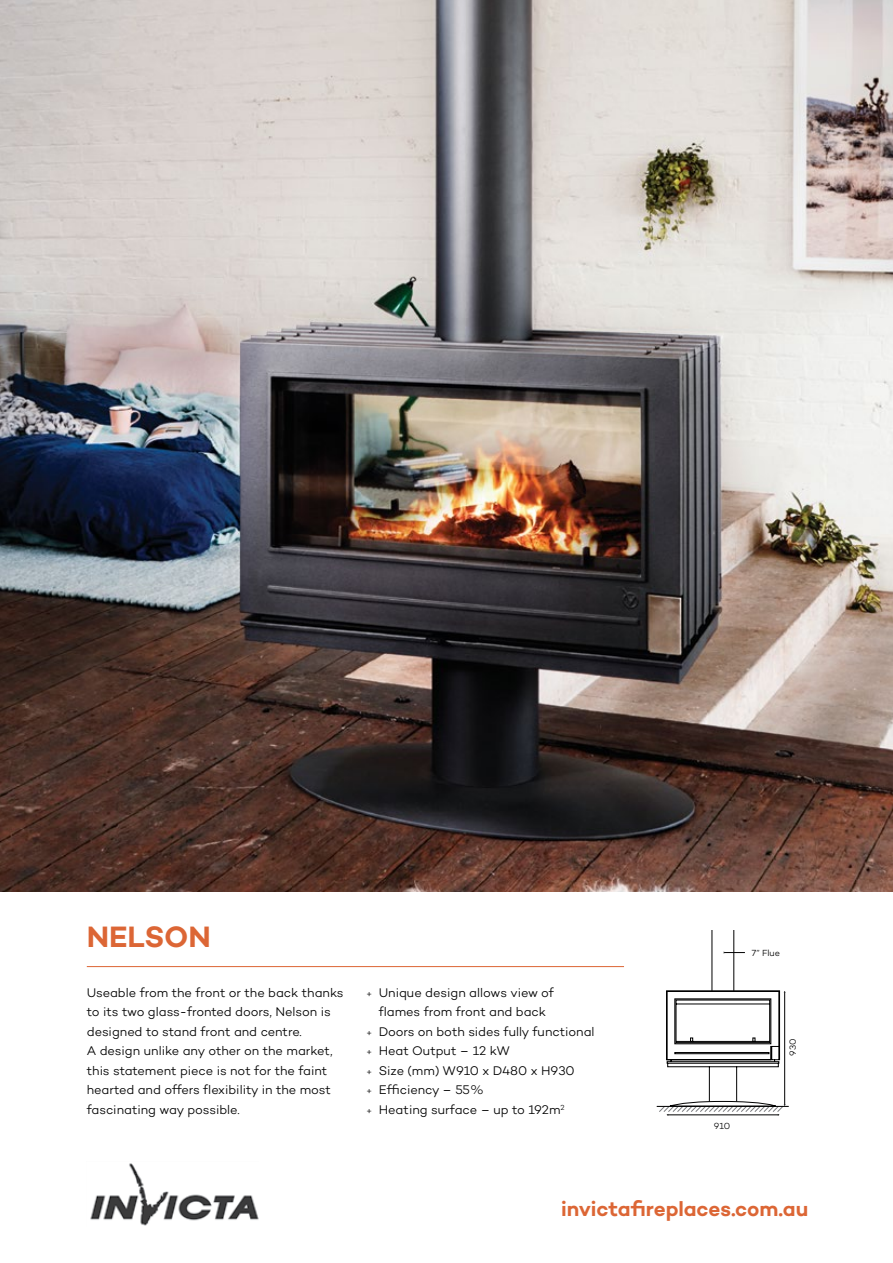
<style>
.page{position:relative;width:893px;height:1263px;background:#fff}
.page>*{position:absolute;margin:0;border:0;box-sizing:border-box;transform-origin:0 0}
.t1{font:600 30px "Campton";color:#dc6635}
.t2{font:600 21px "Campton";letter-spacing:-.005em;color:#dc6635}
.Body{font:300 12.75px/19.5px "Campton";letter-spacing:-.005em;color:#000;text-align:center}
.Body-2{font:300 9px "Campton";color:#000}
.s1{font-size:9px}
</style>
<div class="page">
<hr style="left:712px;top:930px;width:1px;height:61px;background:#000">
<hr style="left:734px;top:930px;width:1px;height:61px;background:#000">
<img style="left:0;top:0;width:893px;height:891px">
<svg style="left:723px;top:951px;width:22px;height:2px"></svg>
<svg style="left:659px;top:990px;width:127px;height:126px"></svg>
<hr style="left:657px;top:1106px;width:132px;height:1px;background:#000">
<img style="left:90px;top:1163px;width:169px;height:63px">
<hr style="left:87px;top:966px;width:537px;height:1px;background:#dc6635">
<h1 class="t1" style="left:87px;top:918px;width:126px">NELSON</h1>
<p class="Body" style="left:87px;top:982px;width:258px;text-align:left">Useable from the front or the back thanks to its two glass-fronted doors, Nelson is designed to stand front and centre.<br>A design unlike any other on the market, this statement piece is not for the faint hearted and offers flexibility in the most fascinating way possible.</p>
<p class="Body" style="left:366px;top:982px;width:189px"><span class="s1">+</span> Unique design allows view of flames from front and back</p>
<p class="Body" style="left:366px;top:1021px;width:230px"><span class="s1">+</span> Doors on both sides fully functional</p>
<p class="Body" style="left:366px;top:1041px;width:145px"><span class="s1">+</span> Heat Output – 12 kW</p>
<p class="Body" style="left:366px;top:1060px;width:210px"><span class="s1">+</span> Size (mm) W910 x D480 x H930</p>
<p class="Body" style="left:366px;top:1080px;width:119px"><span class="s1">+</span> Efficiency – 55%</p>
<p class="Body" style="left:366px;top:1099px;width:200px"><span class="s1">+</span> Heating surface – up to 192m<sup>2</sup></p>
<p class="Body-2" style="left:752px;top:947px;width:30px">7” Flue</p>
<p class="Body-2" style="left:714px;top:1120px;width:18px">910</p>
<p class="Body-2" style="left:787px;top:1055px;width:19px;rotate:-90deg">930</p>
<p class="t2" style="left:561px;top:1196px;width:249px">invictafireplaces.com.au</p>
</div>
